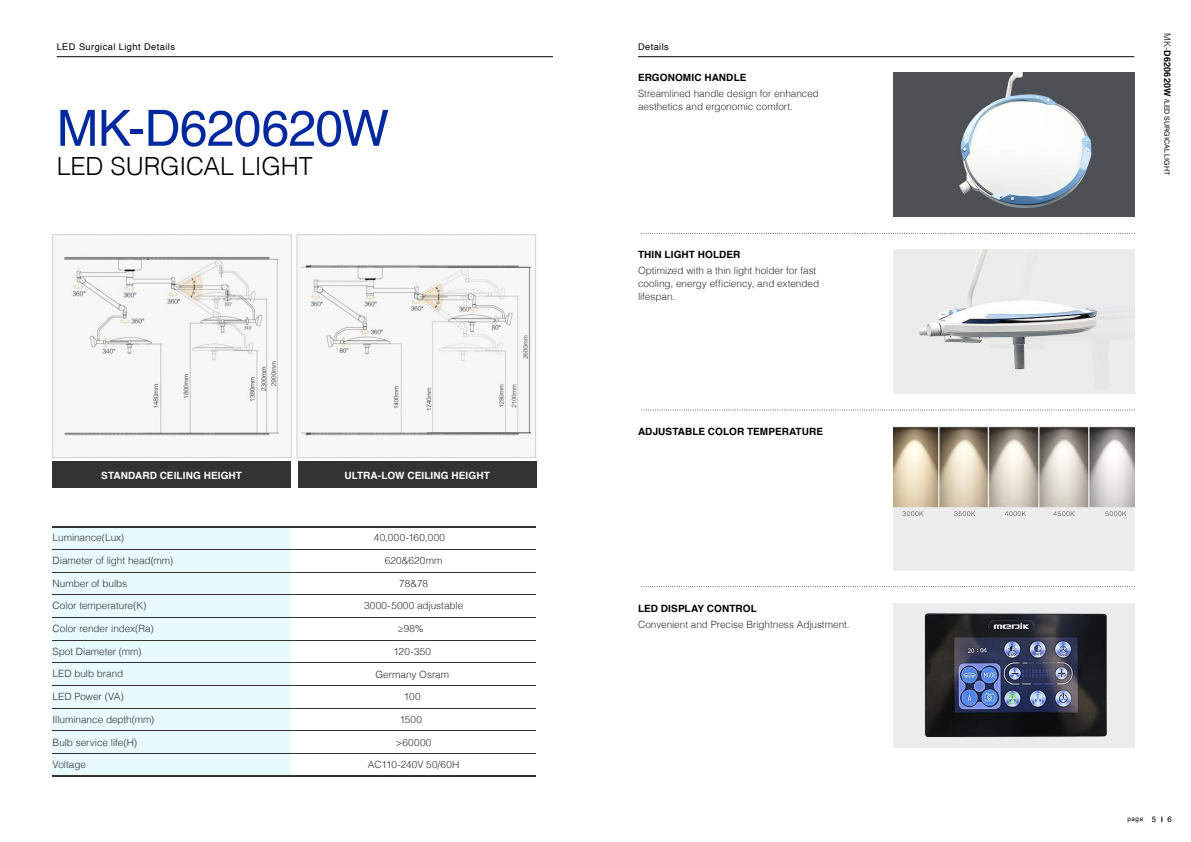
<style>
.page{position:relative;width:1191px;height:842px;background:#fff}
.page>*{position:absolute;margin:0;border:0;box-sizing:border-box;transform-origin:0 0}
.t1{font:50px "Helvetica";letter-spacing:-.015em;color:#00289f}
.t2{font:300 25px "Helvetica";letter-spacing:-.005em;color:#000}
.t3{font:300 10px/13px "Helvetica";letter-spacing:-.005em;color:#333}
.t4{font:700 10px "Helvetica";letter-spacing:.01em;color:#000}
.t5{font:700 10px "Helvetica";letter-spacing:.01em;color:#fff}
.t6{font:300 10px "Helvetica";letter-spacing:.035em;color:#333}
.t7{font:9.2px "Helvetica";letter-spacing:.05em;color:#000}
.t8{font:7.8px "Helvetica";color:#000}
.t9{font:7px "Helvetica";letter-spacing:.01em;color:#000}
.t10{font:6.4px "Helvetica";color:#000}
.s1{font-weight:300;font-size:9px}
.s2{font-weight:700;font-size:9px}
.s3{font-size:7.8px}
</style>
<div class="page">
<div style="left:53px;top:527px;width:238px;height:249px;background:#e9faff"></div>
<svg style="left:641px;top:233px;width:493px;height:1px"></svg>
<svg style="left:641px;top:586px;width:493px;height:1px"></svg>
<svg style="left:642px;top:410px;width:492px;height:1px"></svg>
<hr style="left:57px;top:57px;width:496px;height:1px;background:#000">
<hr style="left:638px;top:57px;width:496px;height:1px;background:#000">
<div style="left:893px;top:73px;width:241px;height:144px;background:#4d5155"></div>
<img style="left:959px;top:73px;width:133px;height:135px">
<img style="left:893px;top:250px;width:241px;height:144px">
<img style="left:893px;top:427px;width:241px;height:144px">
<img style="left:893px;top:604px;width:241px;height:144px">
<img style="left:52px;top:234px;width:485px;height:228px">
<div style="left:53px;top:462px;width:238px;height:26px;background:#333"></div>
<div style="left:298px;top:462px;width:238px;height:26px;background:#333"></div>
<hr style="left:53px;top:526px;width:483px;height:1px;background:#323333">
<hr style="left:53px;top:549px;width:483px;height:1px;background:#323333">
<hr style="left:53px;top:572px;width:483px;height:1px;background:#323333">
<hr style="left:53px;top:594px;width:483px;height:1px;background:#323333">
<hr style="left:53px;top:617px;width:483px;height:1px;background:#323333">
<hr style="left:53px;top:640px;width:483px;height:1px;background:#323333">
<hr style="left:53px;top:662px;width:483px;height:1px;background:#323333">
<hr style="left:53px;top:685px;width:483px;height:1px;background:#323333">
<hr style="left:53px;top:708px;width:483px;height:1px;background:#323333">
<hr style="left:53px;top:730px;width:483px;height:1px;background:#323333">
<hr style="left:53px;top:753px;width:483px;height:1px;background:#323333">
<hr style="left:53px;top:775px;width:483px;height:1px;background:#323333">
<p class="t7" style="left:57px;top:40px;width:120px">LED Surgical Light Details</p>
<p class="t7" style="left:638px;top:40px;width:32px">Details</p>
<p class="t9" style="left:1172px;top:33px;width:144px;rotate:90deg"><span class="s1">MK-</span><span class="s2">D620620W</span> /LED SURGICAL LIGHT</p>
<p class="t4" style="left:638px;top:70px;width:110px">ERGONOMIC HANDLE</p>
<p class="t3" style="left:638px;top:86px;width:183px">Streamlined handle design for enhanced aesthetics and ergonomic comfort.</p>
<h1 class="t1" style="left:57px;top:90px;width:334px">MK-D620620W</h1>
<h2 class="t2" style="left:57px;top:146px;width:257px">LED SURGICAL LIGHT</h2>
<p class="t4" style="left:638px;top:247px;width:104px">THIN LIGHT HOLDER</p>
<p class="t3" style="left:638px;top:263px;width:183px">Optimized with a thin light holder for fast cooling, energy efficiency, and extended lifespan.</p>
<p class="t5" style="left:101px;top:467px;width:142px">STANDARD CEILING HEIGHT</p>
<p class="t5" style="left:344px;top:467px;width:147px">ULTRA-LOW CEILING HEIGHT</p>
<p class="t3" style="left:53px;top:531px;width:73px">Luminance(Lux)</p>
<p class="t3" style="left:53px;top:553px;width:122px">Diameter of light head(mm)</p>
<p class="t3" style="left:53px;top:576px;width:76px">Number of bulbs</p>
<p class="t3" style="left:53px;top:599px;width:95px">Color temperature(K)</p>
<p class="t3" style="left:53px;top:622px;width:103px">Color render index(Ra)</p>
<p class="t3" style="left:53px;top:644px;width:90px">Spot Diameter (mm)</p>
<p class="t3" style="left:53px;top:667px;width:72px">LED bulb brand</p>
<p class="t3" style="left:53px;top:690px;width:73px">LED Power (VA)</p>
<p class="t3" style="left:53px;top:712px;width:103px">Illuminance depth(mm)</p>
<p class="t3" style="left:53px;top:735px;width:86px">Bulb service life(H)</p>
<p class="t3" style="left:53px;top:758px;width:35px">Voltage</p>
<p class="t6" style="left:374px;top:530px;width:73px">40,000-160,000</p>
<p class="t3" style="left:385px;top:554px;width:59px">620&amp;620mm</p>
<p class="t3" style="left:399px;top:576px;width:30px">78&amp;78</p>
<p class="t3" style="left:364px;top:599px;width:101px">3000-5000 adjustable</p>
<p class="t3" style="left:398px;top:622px;width:27px">≥98%</p>
<p class="t3" style="left:393px;top:644px;width:39px">120-350</p>
<p class="t3" style="left:375px;top:667px;width:75px">Germany Osram</p>
<p class="t3" style="left:404px;top:690px;width:18px">100</p>
<p class="t3" style="left:400px;top:712px;width:24px">1500</p>
<p class="t3" style="left:396px;top:735px;width:37px">&gt;60000</p>
<p class="t3" style="left:368px;top:758px;width:93px">AC110-240V 50/60H</p>
<p class="t4" style="left:638px;top:424px;width:186px">ADJUSTABLE COLOR TEMPERATURE</p>
<p class="t4" style="left:638px;top:601px;width:120px">LED DISPLAY CONTROL</p>
<p class="t3" style="left:638px;top:617px;width:213px">Convenient and Precise Brightness Adjustment.</p>
<p class="t10" style="left:1127px;top:814px;width:30px">page <span class="s3">5</span></p>
<p class="t8" style="left:1167px;top:813px;width:6px">6</p>
</div>
